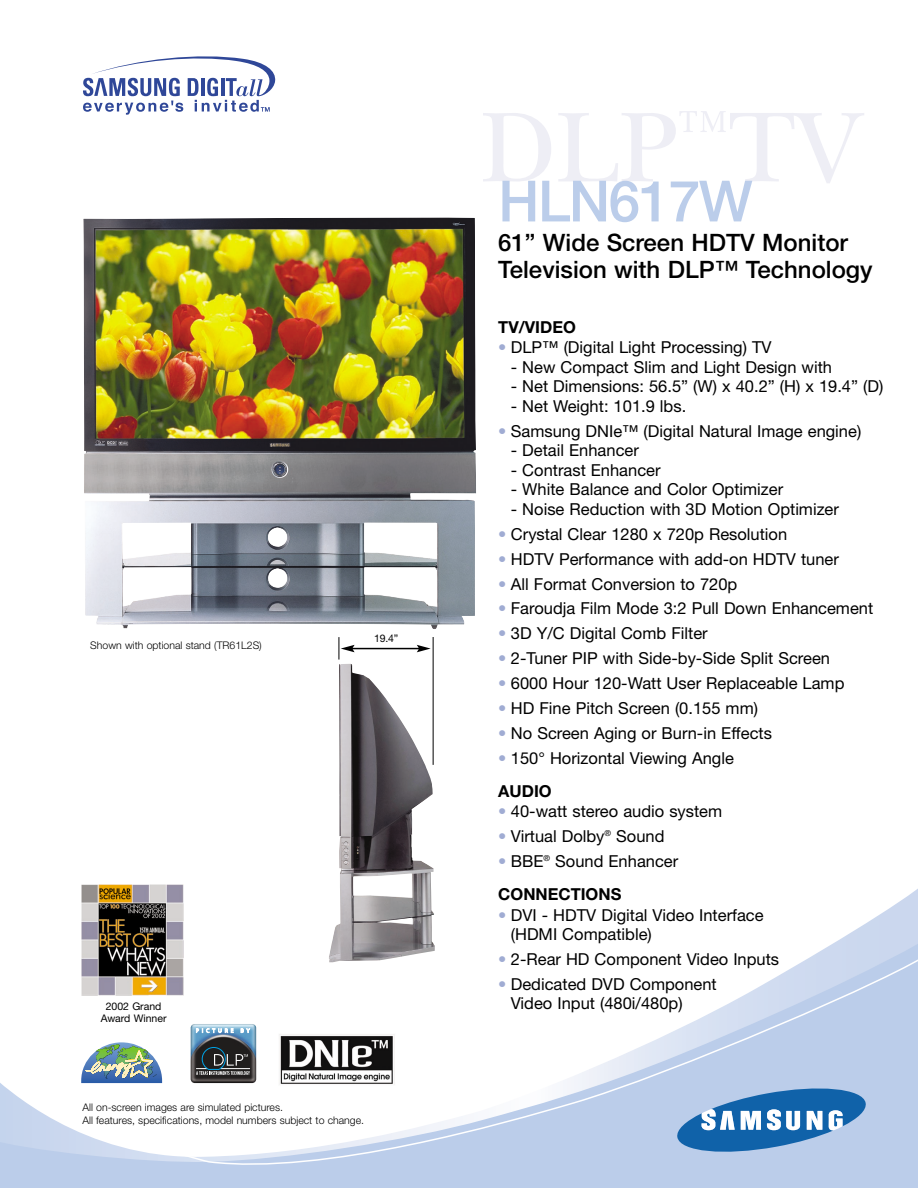
<style>
.page{position:relative;width:918px;height:1188px;background:#fff}
.page>*{position:absolute;margin:0;border:0;box-sizing:border-box;transform-origin:0 0}
.t1{font:500 57px "Helvetica Neue";letter-spacing:-.03em;color:#bbcdea}
.t2{font:500 24px/27px "Helvetica Neue";color:#000}
.t3{font:16.5px/32.8px "Helvetica Neue";color:#000}
.t4{font:700 16.5px "Helvetica Neue";color:#000}
.t5{font:300 10.5px/13px "Helvetica Neue";color:#000}
.t6{font:10.5px/12px "Helvetica Neue";color:#000;text-align:center}
.s1{color:#a0acd3}
.s2{font-weight:700}
</style>
<div class="page">
<svg style="left:81px;top:884px;width:837px;height:51px"></svg>
<svg style="left:0;top:935px;width:918px;height:253px"></svg>
<svg style="left:156px;top:949px;width:762px;height:227px"></svg>
<svg style="left:676px;top:1084px;width:191px;height:72px;background:#72a0cd"></svg>
<svg style="left:83px;top:56px;width:193px;height:59px"></svg>
<img style="left:83px;top:218px;width:393px;height:411px">
<img style="left:329px;top:664px;width:106px;height:298px">
<hr style="left:352px;top:648px;width:67px;height:1px;background:#000">
<svg style="left:417px;top:645px;width:14px;height:7px"></svg>
<hr style="left:433px;top:637px;width:1px;height:128px;background:#000">
<svg style="left:339px;top:637px;width:16px;height:23px"></svg>
<p class="t5" style="left:90px;top:639px;width:173px">Shown with optional stand (TR61L2S)</p>
<p class="t6" style="left:374px;top:633px;width:26px">19.4”</p>
<p class="t6" style="left:101px;top:1001px;width:67px">2002 Grand<br>Award Winner</p>
<p class="t5" style="left:82px;top:1101px;width:283px">All on-screen images are simulated pictures.<br>All features, specifications, model numbers subject to change.</p>
<h1 class="t1" style="left:498px;top:181px;width:256px">HLN617W</h1>
<h2 class="t2" style="left:498px;top:231px;width:376px">61” Wide Screen HDTV Monitor<br>Television with DLP™ Technology</h2>
<p class="t4" style="left:498px;top:321px;width:79px">TV/VIDEO</p>
<p class="t3" style="left:498px;top:333px;width:275px"><span class="s1">•</span> DLP™ (Digital Light Processing) TV</p>
<p class="t3" style="left:511px;top:352px;width:323px">- New Compact Slim and Light Design with</p>
<p class="t3" style="left:511px;top:372px;width:374px">- Net Dimensions: 56.5” (W) x 40.2” (H) x 19.4” (D)</p>
<p class="t3" style="left:511px;top:391px;width:177px">- Net Weight: 101.9 lbs.</p>
<p class="t3" style="left:498px;top:416px;width:364px"><span class="s1">•</span> Samsung DNIe™ (Digital Natural Image engine)</p>
<p class="t3" style="left:511px;top:436px;width:130px">- Detail Enhancer</p>
<p class="t3" style="left:511px;top:455px;width:151px">- Contrast Enhancer</p>
<p class="t3" style="left:511px;top:475px;width:274px">- White Balance and Color Optimizer</p>
<p class="t3" style="left:511px;top:494px;width:330px">- Noise Reduction with 3D Motion Optimizer</p>
<p class="t3" style="left:498px;top:519px;width:291px"><span class="s1">•</span> Crystal Clear 1280 x 720p Resolution</p>
<p class="t3" style="left:498px;top:544px;width:342px"><span class="s1">•</span> HDTV Performance with add-on HDTV tuner</p>
<p class="t3" style="left:498px;top:569px;width:241px"><span class="s1">•</span> All Format Conversion to 720p</p>
<p class="t3" style="left:498px;top:594px;width:376px"><span class="s1">•</span> Faroudja Film Mode 3:2 Pull Down Enhancement</p>
<p class="t3" style="left:498px;top:619px;width:211px"><span class="s1">•</span> 3D Y/C Digital Comb Filter</p>
<p class="t3" style="left:498px;top:644px;width:333px"><span class="s1">•</span> 2-Tuner PIP with Side-by-Side Split Screen</p>
<p class="t3" style="left:498px;top:668px;width:348px"><span class="s1">•</span> 6000 Hour 120-Watt User Replaceable Lamp</p>
<p class="t3" style="left:498px;top:693px;width:261px"><span class="s1">•</span> HD Fine Pitch Screen (0.155 mm)</p>
<p class="t3" style="left:498px;top:718px;width:275px"><span class="s1">•</span> No Screen Aging or Burn-in Effects</p>
<p class="t3" style="left:498px;top:743px;width:237px"><span class="s1">•</span> 150° Horizontal Viewing Angle<br><span class="s2">AUDIO</span></p>
<p class="t3" style="left:498px;top:797px;width:225px"><span class="s1">•</span> 40-watt stereo audio system</p>
<p class="t3" style="left:498px;top:822px;width:168px"><span class="s1">•</span> Virtual Dolby<sup>®</sup> Sound</p>
<p class="t3" style="left:498px;top:846px;width:181px"><span class="s1">•</span> BBE<sup>®</sup> Sound Enhancer<br><span class="s2">CONNECTIONS</span></p>
<p class="t3" style="left:511px;top:907px;width:254px;line-height:19.5px;text-indent:-13px"><span class="s1">•</span> DVI - HDTV Digital Video Interface (HDMI Compatible)</p>
<p class="t3" style="left:498px;top:944px;width:282px"><span class="s1">•</span> 2-Rear HD Component Video Inputs</p>
<p class="t3" style="left:511px;top:976px;width:207px;line-height:19.5px;text-indent:-13px"><span class="s1">•</span> Dedicated DVD Component<br>Video Input (480i/480p)</p>
</div>
